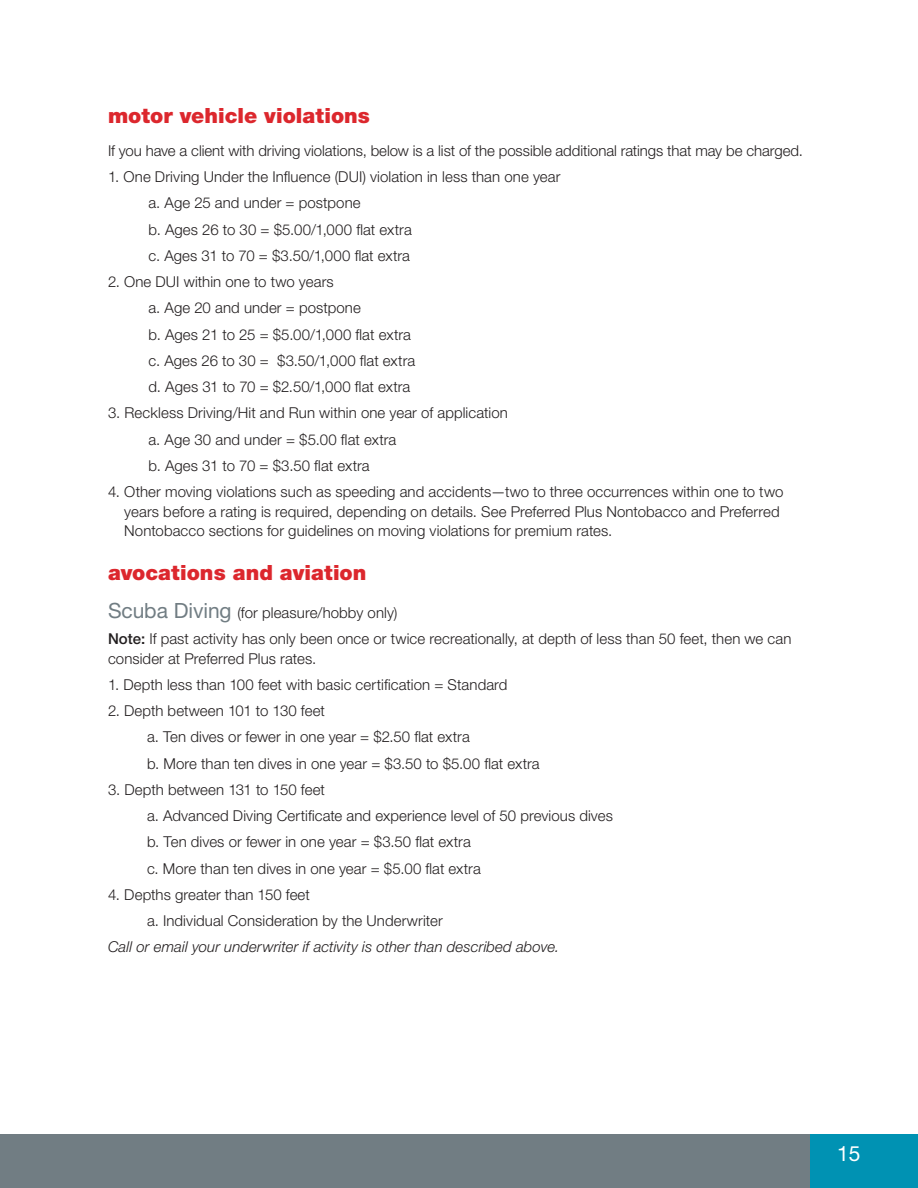
<style>
.page{position:relative;width:918px;height:1188px;background:#fff}
.page>*{position:absolute;margin:0;border:0;box-sizing:border-box;transform-origin:0 0}
.t1{font:900 21px "Helvetica Neue LT Std";color:#dc272d}
.t2{font:21px "Helvetica Neue LT Std";color:#fff}
.t3{font:300 15px/26.2px "Helvetica Neue LT Std";letter-spacing:.005em;color:#231f20}
.t4{font:italic 300 15px "Helvetica Neue LT Std";letter-spacing:.005em;color:#231f20}
.s1{font-weight:400;font-size:21px;color:#717d83}
.s2{font-weight:500}
</style>
<div class="page">
<div style="left:0;top:1134px;width:918px;height:54px;background:#717d83"></div>
<div style="left:810px;top:1134px;width:108px;height:54px;background:#0092b3"></div>
<h1 class="t1" style="left:108px;top:103px;width:264px">motor vehicle violations</h1>
<p class="t3" style="left:108px;top:137px;width:696px">If you have a client with driving violations, below is a list of the possible additional ratings that may be charged.</p>
<p class="t3" style="left:148px;top:163px;width:413px;text-indent:-40px">1. One Driving Under the Influence (DUI) violation in less than one year a. Age 25 and under = postpone<br>b. Ages 26 to 30 = $5.00/1,000 flat extra<br>c. Ages 31 to 70 = $3.50/1,000 flat extra</p>
<p class="t3" style="left:148px;top:268px;width:268px;text-indent:-40px">2. One DUI within one to two years<br>a. Age 20 and under = postpone<br>b. Ages 21 to 25 = $5.00/1,000 flat extra c. Ages 26 to 30 = $3.50/1,000 flat extra d. Ages 31 to 70 = $2.50/1,000 flat extra</p>
<p class="t3" style="left:148px;top:400px;width:361px;text-indent:-40px">3. Reckless Driving/Hit and Run within one year of application a. Age 30 and under = $5.00 flat extra<br>b. Ages 31 to 70 = $3.50 flat extra</p>
<p class="t3" style="left:124px;top:482px;width:661px;line-height:19.5px;text-indent:-16px">4. Other moving violations such as speeding and accidents—two to three occurrences within one to two years before a rating is required, depending on details. See Preferred Plus Nontobacco and Preferred<br>Nontobacco sections for guidelines on moving violations for premium rates.</p>
<h1 class="t1" style="left:108px;top:560px;width:260px">avocations and aviation</h1>
<p class="t3" style="left:108px;top:599px;width:685px"><span class="s1">Scuba Diving</span> (for pleasure/hobby only)<br><span class="s2">Note:</span> If past activity has only been once or twice recreationally, at depth of less than 50 feet, then we can</p>
<p class="t3" style="left:108px;top:645px;width:210px">consider at Preferred Plus rates.</p>
<p class="t3" style="left:108px;top:671px;width:401px">1. Depth less than 100 feet with basic certification = Standard</p>
<p class="t3" style="left:147px;top:697px;width:394px;text-indent:-39px">2. Depth between 101 to 130 feet<br>a. Ten dives or fewer in one year = $2.50 flat extra<br>b. More than ten dives in one year = $3.50 to $5.00 flat extra</p>
<p class="t3" style="left:147px;top:776px;width:468px;text-indent:-39px">3. Depth between 131 to 150 feet<br>a. Advanced Diving Certificate and experience level of 50 previous dives b. Ten dives or fewer in one year = $3.50 flat extra<br>c. More than ten dives in one year = $5.00 flat extra</p>
<p class="t3" style="left:147px;top:881px;width:297px;text-indent:-39px">4. Depths greater than 150 feet<br>a. Individual Consideration by the Underwriter</p>
<p class="t4" style="left:108px;top:938px;width:453px">Call or email your underwriter if activity is other than described above.</p>
<h1 class="t2" style="left:837px;top:1141px;width:25px">15</h1>
</div>
